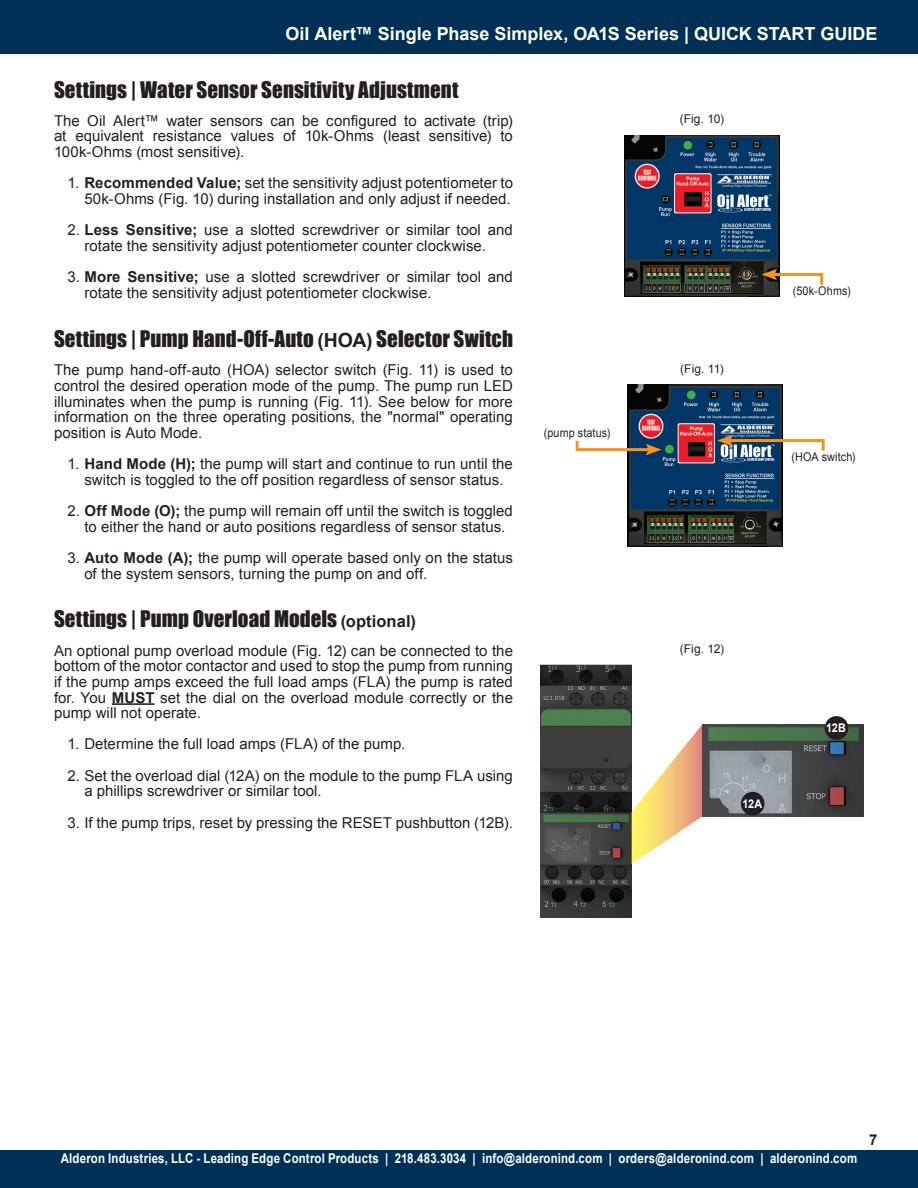
<style>
.page{position:relative;width:918px;height:1188px;background:#fff}
.page>*{position:absolute;margin:0;border:0;box-sizing:border-box;transform-origin:0 0}
.Body_Headers{font:21px "Impact";letter-spacing:.005em;color:#231f20}
.t1{font:700 18px "Arial";color:#fff}
.Body_Copy_-_All_Caps{font:15px/15.6px "Arial";letter-spacing:.005em;color:#231f20}
.t2{font:700 15px "Arial";color:#231f20}
.t3{font:700 13.5px "Arial";letter-spacing:.01em;color:#fff;scale:.85 1}
.Figures_Copy{font:12px "Arial";letter-spacing:.01em;color:#231f20;scale:.9 1}
.Body_Copy_-_All_Caps-2{font:12px "Arial";letter-spacing:.005em;color:#231f20}
.Body_Copy_-_All_Caps-3{font:700 12px "Arial";color:#fff;scale:.9 1}
.s1{font-weight:700}
.s2{font-family:"Arial";font-weight:700;font-size:19.5px}
.s3{font-family:"Arial";font-weight:700;font-size:16.5px}
</style>
<div class="page">
<div style="left:0;top:1151px;width:918px;height:37px;background:#003056"></div>
<div style="left:0;top:0;width:918px;height:54px;background:#003056"></div>
<img style="left:624px;top:135px;width:156px;height:162px">
<div style="left:683px;top:141px;width:9px;height:9px;background:#40ae49;border-radius:50%"></div>
<div style="left:742px;top:270px;width:8px;height:8px;border:1px solid #231f20;border-radius:50%"></div>
<svg style="left:745px;top:271px;width:2px;height:7px"></svg>
<svg style="left:761px;top:269px;width:63px;height:19px"></svg>
<img style="left:628px;top:385px;width:155px;height:162px">
<div style="left:687px;top:391px;width:9px;height:8px;background:#40ae49;border-radius:50%"></div>
<div style="left:665px;top:445px;width:9px;height:9px;background:#40ae49;border-radius:50%"></div>
<svg style="left:575px;top:438px;width:87px;height:17px"></svg>
<svg style="left:717px;top:435px;width:108px;height:19px"></svg>
<hr style="left:112px;top:703px;width:43px;height:2px;background:#231f20">
<img style="left:540px;top:665px;width:91px;height:253px">
<img style="left:702px;top:725px;width:162px;height:92px">
<div style="left:741px;top:792px;width:24px;height:23px;background:#231f20;border-radius:50%"></div>
<div style="left:825px;top:716px;width:23px;height:24px;background:#231f20;border-radius:50%"></div>
<svg style="left:631px;top:725px;width:71px;height:139px"></svg>
<p class="t1" style="left:285px;top:22px;width:594px">Oil Alert™ Single Phase Simplex, OA1S Series | QUICK START GUIDE</p>
<p class="Body_Headers" style="left:54px;top:73px;width:406px">Settings | Water Sensor Sensitivity Adjustment</p>
<p class="Body_Copy_-_All_Caps" style="left:54px;top:113px;width:460px;text-align:justify">The Oil Alert™ water sensors can be configured to activate (trip) at equivalent resistance values of 10k-Ohms (least sensitive) to 100k-Ohms (most sensitive).</p>
<p class="Body_Copy_-_All_Caps" style="left:68px;top:175px;width:447px;text-align:right">1. <span class="s1">Recommended Value;</span> set the sensitivity adjust potentiometer to<br>50k-Ohms (Fig. 10) during installation and only adjust if needed.</p>
<p class="Body_Copy_-_All_Caps" style="left:84px;top:222px;width:430px;text-indent:-17px">2. <span class="s1">Less Sensitive;</span> use a slotted screwdriver or similar tool and rotate the sensitivity adjust potentiometer counter clockwise.</p>
<p class="Body_Copy_-_All_Caps" style="left:84px;top:269px;width:430px;text-indent:-17px">3. <span class="s1">More Sensitive;</span> use a slotted screwdriver or similar tool and rotate the sensitivity adjust potentiometer clockwise.</p>
<p class="Body_Copy_-_All_Caps-2" style="left:680px;top:111px;width:46px">(Fig. 10)</p>
<p class="Figures_Copy" style="left:793px;top:283px;width:66px">(50k-Ohms)</p>
<p class="Body_Headers" style="left:54px;top:323px;width:461px">Settings | Pump Hand-Off-Auto <span class="s2">(HOA)</span> Selector Switch</p>
<p class="Body_Copy_-_All_Caps" style="left:54px;top:363px;width:461px;text-align:justify">The pump hand-off-auto (HOA) selector switch (Fig. 11) is used to control the desired operation mode of the pump. The pump run LED illuminates when the pump is running (Fig. 11). See below for more information on the three operating positions, the "normal" operating position is Auto Mode.</p>
<p class="Body_Copy_-_All_Caps" style="left:68px;top:456px;width:447px;text-align:center">1. <span class="s1">Hand Mode (H);</span> the pump will start and continue to run until the switch is toggled to the off position regardless of sensor status.</p>
<p class="Body_Copy_-_All_Caps" style="left:84px;top:503px;width:430px;text-indent:-17px">2. <span class="s1">Off Mode (O);</span> the pump will remain off until the switch is toggled to either the hand or auto positions regardless of sensor status.</p>
<p class="Body_Copy_-_All_Caps" style="left:84px;top:550px;width:430px;text-indent:-17px">3. <span class="s1">Auto Mode (A);</span> the pump will operate based only on the status of the system sensors, turning the pump on and off.</p>
<p class="Body_Headers" style="left:54px;top:603px;width:363px">Settings | Pump Overload Models <span class="s3">(optional)</span></p>
<p class="Body_Copy_-_All_Caps" style="left:54px;top:643px;width:461px;text-align:justify">An optional pump overload module (Fig. 12) can be connected to the bottom of the motor contactor and used to stop the pump from running if the pump amps exceed the full load amps (FLA) the pump is rated for. You <span class="s1">MUST</span> set the dial on the overload module correctly or the pump will not operate.</p>
<p class="Body_Copy_-_All_Caps" style="left:68px;top:737px;width:339px">1. Determine the full load amps (FLA) of the pump.</p>
<p class="Body_Copy_-_All_Caps" style="left:84px;top:768px;width:430px;text-indent:-17px">2. Set the overload dial (12A) on the module to the pump FLA using a phillips screwdriver or similar tool.</p>
<p class="Body_Copy_-_All_Caps" style="left:68px;top:815px;width:447px">3. If the pump trips, reset by pressing the RESET pushbutton (12B).</p>
<p class="Figures_Copy" style="left:544px;top:425px;width:75px">(pump status)</p>
<p class="Body_Copy_-_All_Caps-2" style="left:680px;top:361px;width:45px">(Fig. 11)</p>
<p class="Figures_Copy" style="left:792px;top:449px;width:73px">(HOA switch)</p>
<p class="Body_Copy_-_All_Caps-2" style="left:680px;top:641px;width:46px">(Fig. 12)</p>
<p class="Body_Copy_-_All_Caps-3" style="left:742px;top:796px;width:24px">12A</p>
<p class="Body_Copy_-_All_Caps-3" style="left:826px;top:720px;width:23px">12B</p>
<p class="t3" style="left:61px;top:1149px;width:938px">Alderon Industries, LLC - Leading Edge Control Products | 218.483.3034 | info@alderonind.com | orders@alderonind.com | alderonind.com</p>
<p class="t2" style="left:869px;top:1130px;width:10px">7</p>
</div>
